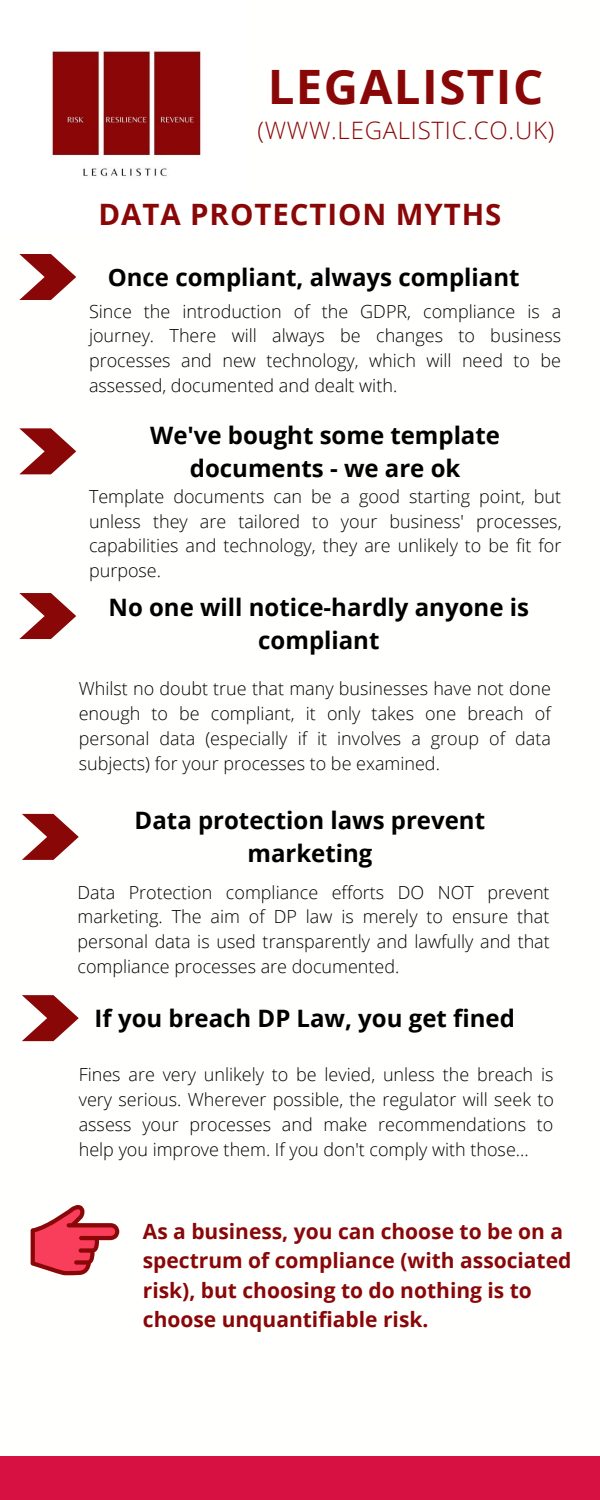
<style>
.page{position:relative;width:600px;height:1500px;background:#fff}
.page>*{position:absolute;margin:0;border:0;box-sizing:border-box;transform-origin:0 0}
.t1{font:700 47.4px "Open Sans";letter-spacing:.03em;color:#8a0708}
.t2{font:700 29.5px "Open Sans";letter-spacing:.03em;color:#8a0708}
.t3{font:700 24px/33px "Open Sans";color:#000;text-align:center}
.t4{font:300 24px "Open Sans";letter-spacing:.03em;color:#8a0708}
.t5{font:700 21px/29.2px "Open Sans";color:#8a0708}
.t6{font:300 18px/24.8px "Open Sans";color:#000;text-align:justify}
</style>
<div class="page">
<div style="left:0;top:1456px;width:600px;height:44px;background:#d81143"></div>
<img style="left:50px;top:49px;width:151px;height:128px">
<svg style="left:19px;top:254px;width:57px;height:46px"></svg>
<svg style="left:19px;top:428px;width:57px;height:46px"></svg>
<svg style="left:19px;top:593px;width:57px;height:46px"></svg>
<svg style="left:22px;top:814px;width:57px;height:46px"></svg>
<svg style="left:22px;top:995px;width:57px;height:46px"></svg>
<svg style="left:31px;top:1205px;width:89px;height:71px"></svg>
<h1 class="t1" style="left:268px;top:53px;width:277px">LEGALISTIC</h1>
<h3 class="t4" style="left:257px;top:113px;width:298px">(WWW.LEGALISTIC.CO.UK)</h3>
<h2 class="t2" style="left:99px;top:194px;width:404px">DATA PROTECTION MYTHS</h2>
<h3 class="t3" style="left:108px;top:260px;width:413px">Once compliant, always compliant</h3>
<p class="t6" style="left:89px;top:298px;width:474px">Since the introduction of the GDPR, compliance is a journey. There will always be changes to business processes and new technology, which will need to be assessed, documented and dealt with.</p>
<h3 class="t3" style="left:150px;top:418px;width:351px">We've bought some template documents - we are ok</h3>
<p class="t6" style="left:89px;top:483px;width:474px">Template documents can be a good starting point, but unless they are tailored to your business' processes, capabilities and technology, they are unlikely to be fit for purpose.</p>
<h3 class="t3" style="left:109px;top:590px;width:422px">No one will notice-hardly anyone is compliant</h3>
<p class="t6" style="left:79px;top:676px;width:474px">Whilst no doubt true that many businesses have not done enough to be compliant, it only takes one breach of personal data (especially if it involves a group of data subjects) for your processes to be examined.</p>
<h3 class="t3" style="left:135px;top:804px;width:352px">Data protection laws prevent marketing</h3>
<p class="t6" style="left:77px;top:879px;width:474px">Data Protection compliance efforts DO NOT prevent marketing. The aim of DP law is merely to ensure that personal data is used transparently and lawfully and that compliance processes are documented.</p>
<h3 class="t3" style="left:95px;top:1001px;width:422px">If you breach DP Law, you get fined</h3>
<p class="t6" style="left:79px;top:1062px;width:477px">Fines are very unlikely to be levied, unless the breach is very serious. Wherever possible, the regulator will seek to assess your processes and make recommendations to help you improve them. If you don't comply with those...</p>
<p class="t5" style="left:143px;top:1216px;width:430px">As a business, you can choose to be on a spectrum of compliance (with associated risk), but choosing to do nothing is to choose unquantifiable risk.</p>
</div>
